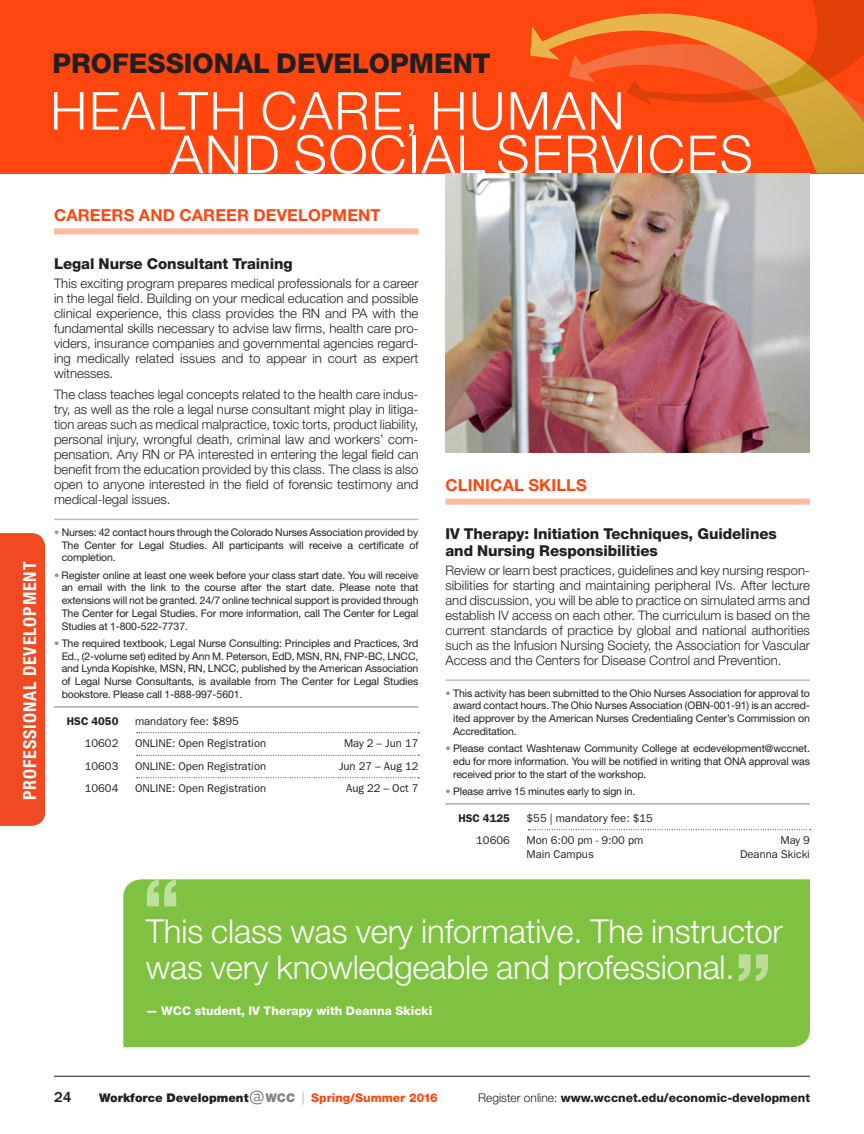
<style>
.page{position:relative;width:864px;height:1134px;background:#fff}
.page>*{position:absolute;margin:0;border:0;box-sizing:border-box;transform-origin:0 0}
.t1{font:800 75px "Helvetica Neue LT Std";color:#fff}
.testimonial{font:800 75px "Helvetica Neue LT Std";color:#bddc9b}
.category_-_WFD{font:300 52.5px/43.5px "Helvetica Neue LT Std";letter-spacing:.035em;color:#fff}
.testimonial-2{font:300 33px/36px "Helvetica Neue LT Std";letter-spacing:-.005em;color:#fff}
.category_-_WFD-2{font:800 27.3px "Helvetica Neue LT Std";color:#231f20}
.subtitle{font:700 condensed 18px "Helvetica Neue LT Std";letter-spacing:.05em;color:#fff}
.subcategory_-_WFD{font:700 16.5px "Helvetica Neue LT Std";letter-spacing:.01em;color:#ff460f}
.t2{font:800 15px/16.5px "Helvetica Neue LT Std";letter-spacing:-.005em;color:#231f20}
.t3{font:500 15px "ITC Franklin Gothic Std";color:#231f20}
.description_-_WFD__l{font:300 13.2px/15px "Helvetica Neue LT Std";color:#231f20;text-align:justify}
.t4{font:800 12px "Helvetica Neue LT Std";color:#231f20}
.t5{font:900 12px "Helvetica Neue LT Std";color:#231f20}
.testimonial_attribut{font:800 12px "Helvetica Neue LT Std";letter-spacing:.005em;color:#fff}
.section_details{font:11.25px "ITC Franklin Gothic Std";color:#231f20}
.course_number{font:11.25px "ITC Franklin Gothic Std";color:#231f20}
.course_number-2{font:600 11.25px "ITC Franklin Gothic Std";color:#231f20}
.course_notes{font:10.5px/12.8px "Helvetica Neue LT Std";letter-spacing:-.01em;color:#231f20;text-align:justify}
.s1{color:#939598}
.s2{font-family:"Voice";font-weight:400;font-size:18px;color:#808285}
.s3{color:#808285}
.s4{font-weight:400;color:#a8a9ad}
.s5{font-weight:800;color:#ff460f}
.s6{font-weight:300}
</style>
<div class="page">
<hr style="left:54px;top:1076px;width:756px;height:1px;background:#231f20">
<div style="left:54px;top:228px;width:364px;height:6px;background:#ffbb9f"></div>
<hr style="left:54px;top:519px;width:364px;height:1px;background:#bcbdc0">
<hr style="left:54px;top:706px;width:364px;height:2px;background:#a8a9ad">
<svg style="left:137px;top:732px;width:282px;height:1px"></svg>
<svg style="left:137px;top:755px;width:282px;height:1px"></svg>
<svg style="left:137px;top:777px;width:282px;height:1px"></svg>
<div style="left:446px;top:499px;width:364px;height:6px;background:#ffbb9f"></div>
<hr style="left:446px;top:679px;width:364px;height:2px;background:#bcbdc0">
<hr style="left:446px;top:803px;width:364px;height:2px;background:#a8a9ad">
<svg style="left:528px;top:829px;width:283px;height:1px"></svg>
<div style="left:0;top:533px;width:45px;height:293px;background:#f04a23"></div>
<div style="left:0;top:0;width:864px;height:173px;background:#ff460f"></div>
<svg style="left:530px;top:15px;width:334px;height:158px"></svg>
<svg style="left:627px;top:0;width:237px;height:111px"></svg>
<img style="left:446px;top:173px;width:364px;height:279px">
<div style="left:123px;top:879px;width:687px;height:168px;background:#7fc241"></div>
<p class="subtitle" style="left:19px;top:800px;width:240px;rotate:-90deg">PROFESSIONAL DEVELOPMENT</p>
<p class="category_-_WFD-2" style="left:52px;top:48px;width:440px">PROFESSIONAL DEVELOPMENT</p>
<p class="category_-_WFD" style="left:170px;top:88px;width:584px;text-indent:-120px">HEALTH CARE, HUMAN<br>AND SOCIAL SERVICES</p>
<p class="subcategory_-_WFD" style="left:54px;top:205px;width:328px">CAREERS AND CAREER DEVELOPMENT</p>
<p class="t2" style="left:54px;top:255px;width:240px">Legal Nurse Consultant Training</p>
<p class="description_-_WFD__l" style="left:54px;top:276px;width:366px">This exciting program prepares medical professionals for a career in the legal field. Building on your medical education and possible clinical experience, this class provides the RN and PA with the fundamental skills necessary to advise law firms, health care pro&shy;viders, insurance companies and governmental agencies regard&shy;ing medically related issues and to appear in court as expert witnesses.</p>
<p class="description_-_WFD__l" style="left:54px;top:387px;width:366px">The class teaches legal concepts related to the health care indus&shy;try, as well as the role a legal nurse consultant might play in litiga&shy;tion areas such as medical malpractice, toxic torts, product liability, personal injury, wrongful death, criminal law and workers’ com&shy;pensation. Any RN or PA interested in entering the legal field can benefit from the education provided by this class. The class is also open to anyone interested in the field of forensic testimony and medical-legal issues.</p>
<p class="course_notes" style="left:62px;top:526px;width:358px;text-indent:-8px"><span class="s1">•</span> Nurses: 42 contact hours through the Colorado Nurses Association provided by The Center for Legal Studies. All participants will receive a certificate of completion.</p>
<p class="course_notes" style="left:62px;top:568px;width:358px;text-indent:-8px"><span class="s1">•</span> Register online at least one week before your class start date. You will receive an email with the link to the course after the start date. Please note that extensions will not be granted. 24/7 online technical support is provided through The Center for Legal Studies. For more information, call The Center for Legal Studies at 1-800-522-7737.</p>
<p class="course_notes" style="left:62px;top:637px;width:358px;text-indent:-8px"><span class="s1">•</span> The required textbook, Legal Nurse Consulting: Principles and Practices, 3rd Ed., (2-volume set) edited by Ann M. Peterson, EdD, MSN, RN, FNP-BC, LNCC, and Lynda Kopishke, MSN, RN, LNCC, published by the American Association of Legal Nurse Consultants, is available from The Center for Legal Studies bookstore. Please call 1-888-997-5601.</p>
<p class="course_number-2" style="left:67px;top:714px;width:53px">HSC 4050</p>
<p class="course_number" style="left:135px;top:715px;width:106px">mandatory fee: $895</p>
<p class="section_details" style="left:85px;top:737px;width:35px">10602</p>
<p class="section_details" style="left:135px;top:737px;width:133px">ONLINE: Open Registration</p>
<p class="section_details" style="left:344px;top:737px;width:76px">May 2 – Jun 17</p>
<p class="section_details" style="left:85px;top:760px;width:35px">10603</p>
<p class="section_details" style="left:135px;top:760px;width:133px">ONLINE: Open Registration</p>
<p class="section_details" style="left:339px;top:760px;width:81px">Jun 27 – Aug 12</p>
<p class="section_details" style="left:85px;top:782px;width:35px">10604</p>
<p class="section_details" style="left:135px;top:782px;width:133px">ONLINE: Open Registration</p>
<p class="section_details" style="left:346px;top:782px;width:74px">Aug 22 – Oct 7</p>
<p class="subcategory_-_WFD" style="left:446px;top:475px;width:143px">CLINICAL SKILLS</p>
<p class="t2" style="left:446px;top:526px;width:333px">IV Therapy: Initiation Techniques, Guidelines and Nursing Responsibilities</p>
<p class="description_-_WFD__l" style="left:446px;top:563px;width:366px">Review or learn best practices, guidelines and key nursing respon&shy;sibilities for starting and maintaining peripheral IVs. After lecture and discussion, you will be able to practice on simulated arms and establish IV access on each other. The curriculum is based on the current standards of practice by global and national authorities such as the Infusion Nursing Society, the Association for Vascular Access and the Centers for Disease Control and Prevention.</p>
<p class="course_notes" style="left:453px;top:686px;width:358px;text-indent:-8px"><span class="s1">•</span> This activity has been submitted to the Ohio Nurses Association for approval to award contact hours. The Ohio Nurses Association (OBN-001-91) is an accred&shy;ited approver by the American Nurses Credentialing Center’s Commission on Accreditation.</p>
<p class="course_notes" style="left:453px;top:742px;width:358px;text-indent:-8px"><span class="s1">•</span> Please contact Washtenaw Community College at ecdevelopment@wccnet. edu for more information. You will be notified in writing that ONA approval was received prior to the start of the workshop.</p>
<p class="course_notes" style="left:446px;top:785px;width:191px"><span class="s1">•</span> Please arrive 15 minutes early to sign in.</p>
<p class="course_number-2" style="left:458px;top:811px;width:53px">HSC 4125</p>
<p class="course_number" style="left:526px;top:812px;width:128px">$55 | mandatory fee: $15</p>
<p class="section_details" style="left:476px;top:834px;width:35px">10606</p>
<p class="section_details" style="left:526px;top:834px;width:118px">Mon 6:00 pm - 9:00 pm</p>
<p class="section_details" style="left:780px;top:834px;width:31px">May 9</p>
<p class="section_details" style="left:526px;top:848px;width:69px">Main Campus</p>
<p class="section_details" style="left:740px;top:848px;width:71px">Deanna Skicki</p>
<h1 class="t1" style="left:143px;top:862px;width:39px">“</h1>
<p class="testimonial-2" style="left:146px;top:913px;width:639px">This class was very informative. The instructor was very knowledgeable and professional.</p>
<p class="testimonial_attribut" style="left:146px;top:1004px;width:288px">— WCC student, IV Therapy with Deanna Skicki</p>
<p class="testimonial" style="left:735px;top:937px;width:39px">”</p>
<p class="t3" style="left:54px;top:1088px;width:19px">24</p>
<p class="t5" style="left:99px;top:1090px;width:340px">Workforce Development<span class="s2">@</span><span class="s3">WCC</span> <span class="s4">|</span> <span class="s5">Spring/Summer 2016</span></p>
<p class="t4" style="left:478px;top:1090px;width:333px"><span class="s6">Register online:</span> www.wccnet.edu/economic-development</p>
</div>
